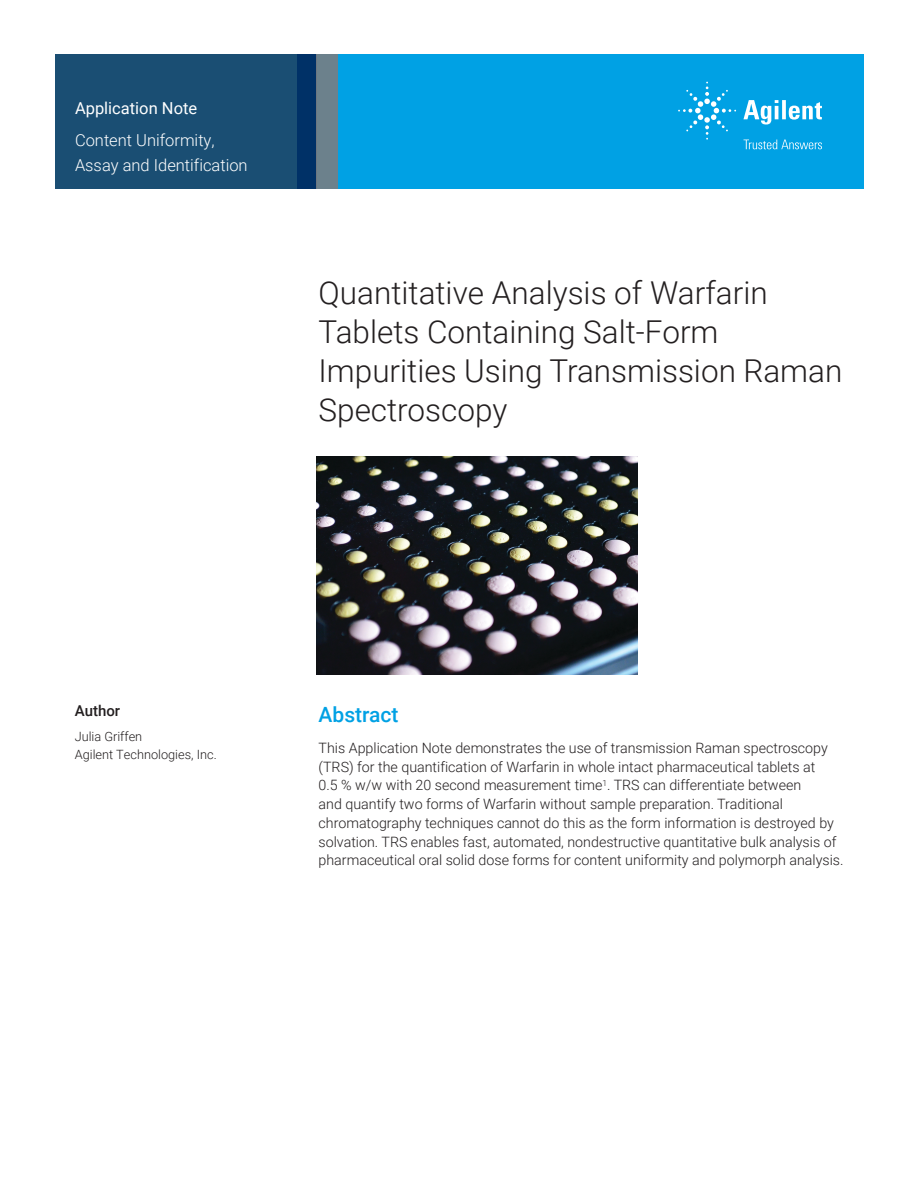
<style>
.page{position:relative;width:918px;height:1188px;background:#fff}
.page>*{position:absolute;margin:0;border:0;box-sizing:border-box;transform-origin:0 0}
.t1{font:300 31.5px/39px "Roboto";color:#231f20}
.Header_1{font:500 21px "Roboto";color:#00a1e4}
.Area_Identifier{font:300 16.5px/25.5px "Roboto";color:#fff}
.Doctype{font:16.5px "Roboto";color:#fff}
.DATA_author_title{font:500 15px "Roboto";color:#231f20}
.Text{font:300 14.25px/18.8px "Roboto";color:#231f20}
.DATA_author_name___i{font:300 12.75px/18.8px "Roboto";color:#231f20}
</style>
<div class="page">
<div style="left:297px;top:54px;width:567px;height:135px;background:#00a1e4"></div>
<svg style="left:55px;top:54px;width:261px;height:135px;fill:#1a4e73"></svg>
<div style="left:316px;top:54px;width:22px;height:135px;background:#6c818c"></div>
<img style="left:316px;top:457px;width:321px;height:218px">
<svg style="left:743px;top:100px;width:79px;height:25px"></svg>
<svg style="left:678px;top:82px;width:58px;height:58px"></svg>
<svg style="left:744px;top:140px;width:78px;height:9px"></svg>
<p class="Doctype" style="left:75px;top:96px;width:124px">Application Note</p>
<p class="Area_Identifier" style="left:75px;top:127px;width:174px">Content Uniformity,<br>Assay and Identification</p>
<p class="t1" style="left:319px;top:272px;width:525px">Quantitative Analysis of Warfarin<br>Tablets Containing Salt-Form<br>Impurities Using Transmission Raman<br>Spectroscopy</p>
<p class="DATA_author_title" style="left:75px;top:700px;width:47px">Author</p>
<p class="DATA_author_name___i" style="left:75px;top:726px;width:143px">Julia Griffen<br>Agilent Technologies, Inc.</p>
<p class="Header_1" style="left:319px;top:700px;width:82px">Abstract</p>
<p class="Text" style="left:319px;top:738px;width:526px">This Application Note demonstrates the use of transmission Raman spectroscopy (TRS) for the quantification of Warfarin in whole intact pharmaceutical tablets at<br>0.5 % w/w with 20 second measurement time<sup>1</sup>. TRS can differentiate between<br>and quantify two forms of Warfarin without sample preparation. Traditional chromatography techniques cannot do this as the form information is destroyed by solvation. TRS enables fast, automated, nondestructive quantitative bulk analysis of pharmaceutical oral solid dose forms for content uniformity and polymorph analysis.</p>
</div>
